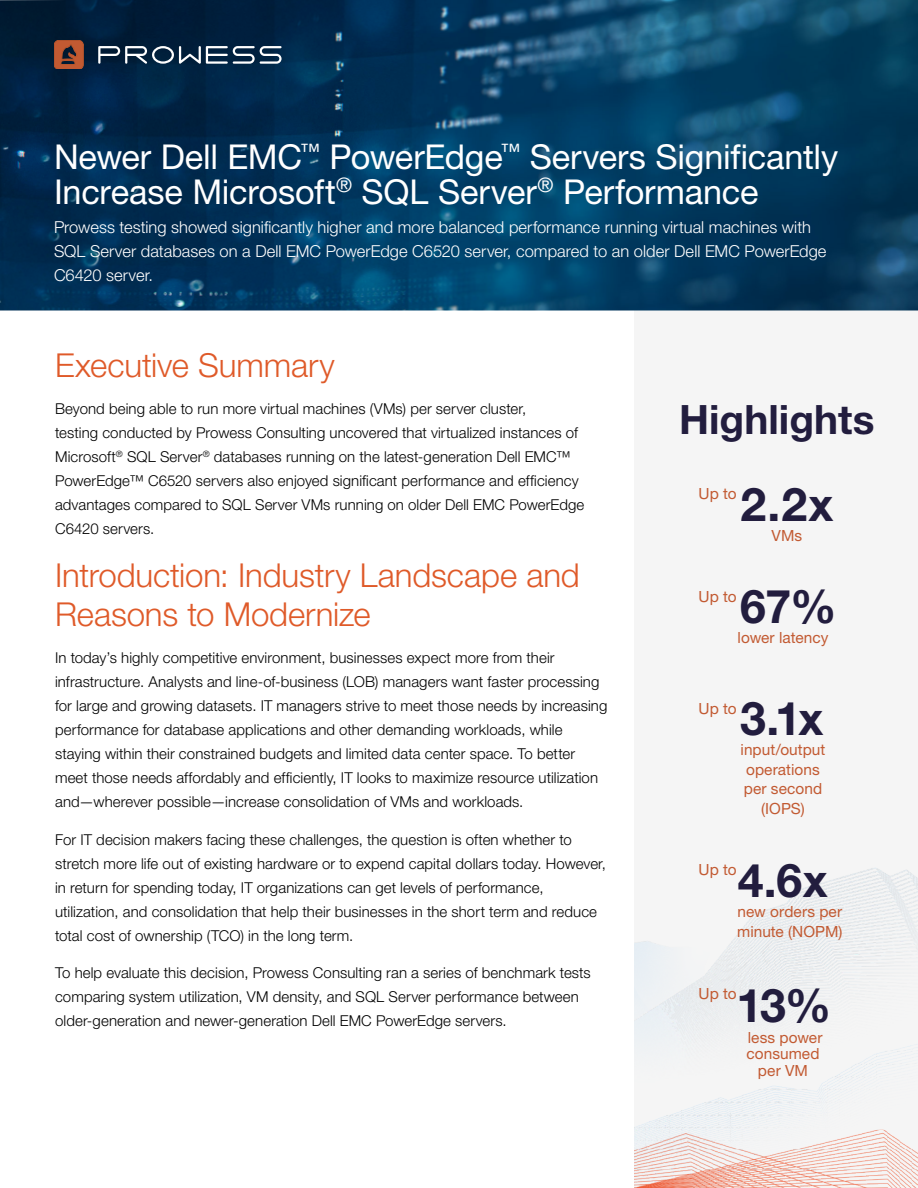
<style>
.page{position:relative;width:918px;height:1188px;background:#fff}
.page>*{position:absolute;margin:0;border:0;box-sizing:border-box;transform-origin:0 0}
.t1{font:700 46.5px "Helvetica Neue LT Std";letter-spacing:-.01em;color:#221d3e}
.t2{font:700 40.5px "Helvetica Neue LT Std";color:#221d3e}
.t3{font:34.2px/34.2px "Helvetica Neue LT Std";letter-spacing:-.005em;color:#fff}
.t4{font:300 33px/39px "Helvetica Neue LT Std";letter-spacing:-.005em;color:#df5a29}
.t5{font:300 16.5px/23.9px "Helvetica Neue LT Std";color:#fff}
.t6{font:15.45px/19.5px "Helvetica Neue LT Std";letter-spacing:.005em;color:#c25a32;text-align:center}
.t7{font:300 15px/24px "Helvetica Neue LT Std";letter-spacing:.005em;color:#000}
</style>
<div class="page">
<div style="left:634px;top:295px;width:284px;height:893px;background:#f5f5f5"></div>
<img style="left:0;top:0;width:918px;height:310px">
<img style="left:634px;top:868px;width:284px;height:320px">
<svg style="left:54px;top:40px;width:30px;height:29px"></svg>
<svg style="left:98px;top:46px;width:184px;height:18px"></svg>
<h3 class="t3" style="left:54px;top:140px;width:786px">Newer Dell EMC<sup>™</sup> PowerEdge<sup>™</sup> Servers Significantly<br>Increase Microsoft<sup>®</sup> SQL Server<sup>®</sup> Performance</h3>
<p class="t5" style="left:54px;top:215px;width:774px">Prowess testing showed significantly higher and more balanced performance running virtual machines with<br>SQL Server databases on a Dell EMC PowerEdge C6520 server, compared to an older Dell EMC PowerEdge<br>C6420 server.</p>
<h3 class="t4" style="left:55px;top:345px;width:281px">Executive Summary</h3>
<p class="t7" style="left:55px;top:397px;width:531px">Beyond being able to run more virtual machines (VMs) per server cluster,<br>testing conducted by Prowess Consulting uncovered that virtualized instances of Microsoft<sup>®</sup> SQL Server<sup>®</sup> databases running on the latest-generation Dell EMC™ PowerEdge™ C6520 servers also enjoyed significant performance and efficiency advantages compared to SQL Server VMs running on older Dell EMC PowerEdge C6420 servers.</p>
<h3 class="t4" style="left:55px;top:555px;width:526px">Introduction: Industry Landscape and<br>Reasons to Modernize</h3>
<p class="t7" style="left:55px;top:646px;width:554px">In today’s highly competitive environment, businesses expect more from their infrastructure. Analysts and line-of-business (LOB) managers want faster processing for large and growing datasets. IT managers strive to meet those needs by increasing performance for database applications and other demanding workloads, while staying within their constrained budgets and limited data center space. To better meet those needs affordably and efficiently, IT looks to maximize resource utilization and—wherever possible—increase consolidation of VMs and workloads.</p>
<p class="t7" style="left:55px;top:827px;width:552px">For IT decision makers facing these challenges, the question is often whether to stretch more life out of existing hardware or to expend capital dollars today. However, in return for spending today, IT organizations can get levels of performance, utilization, and consolidation that help their businesses in the short term and reduce total cost of ownership (TCO) in the long term.</p>
<p class="t7" style="left:55px;top:961px;width:537px">To help evaluate this decision, Prowess Consulting ran a series of benchmark tests comparing system utilization, VM density, and SQL Server performance between older-generation and newer-generation Dell EMC PowerEdge servers.</p>
<h2 class="t2" style="left:679px;top:394px;width:197px">Highlights</h2>
<h1 class="t1" style="left:740px;top:475px;width:95px">2.2x</h1>
<p class="t6" style="left:699px;top:484px;width:40px">Up to</p>
<p class="t6" style="left:772px;top:525px;width:32px">VMs</p>
<h1 class="t1" style="left:740px;top:578px;width:98px">67%</h1>
<p class="t6" style="left:699px;top:586px;width:40px">Up to</p>
<p class="t6" style="left:738px;top:628px;width:92px">lower latency</p>
<p class="t6" style="left:699px;top:699px;width:40px">Up to</p>
<h1 class="t1" style="left:740px;top:690px;width:85px">3.1x</h1>
<p class="t6" style="left:741px;top:740px;width:86px">input/output operations per second (IOPS)</p>
<p class="t6" style="left:699px;top:860px;width:40px">Up to</p>
<h1 class="t1" style="left:738px;top:852px;width:91px">4.6x</h1>
<p class="t6" style="left:737px;top:902px;width:107px;text-align:left">new orders per minute (NOPM)</p>
<p class="t6" style="left:699px;top:984px;width:40px">Up to</p>
<h1 class="t1" style="left:736px;top:977px;width:96px">13%</h1>
<p class="t6" style="left:746px;top:1029px;width:78px;line-height:16.8px">less power consumed per VM</p>
</div>
